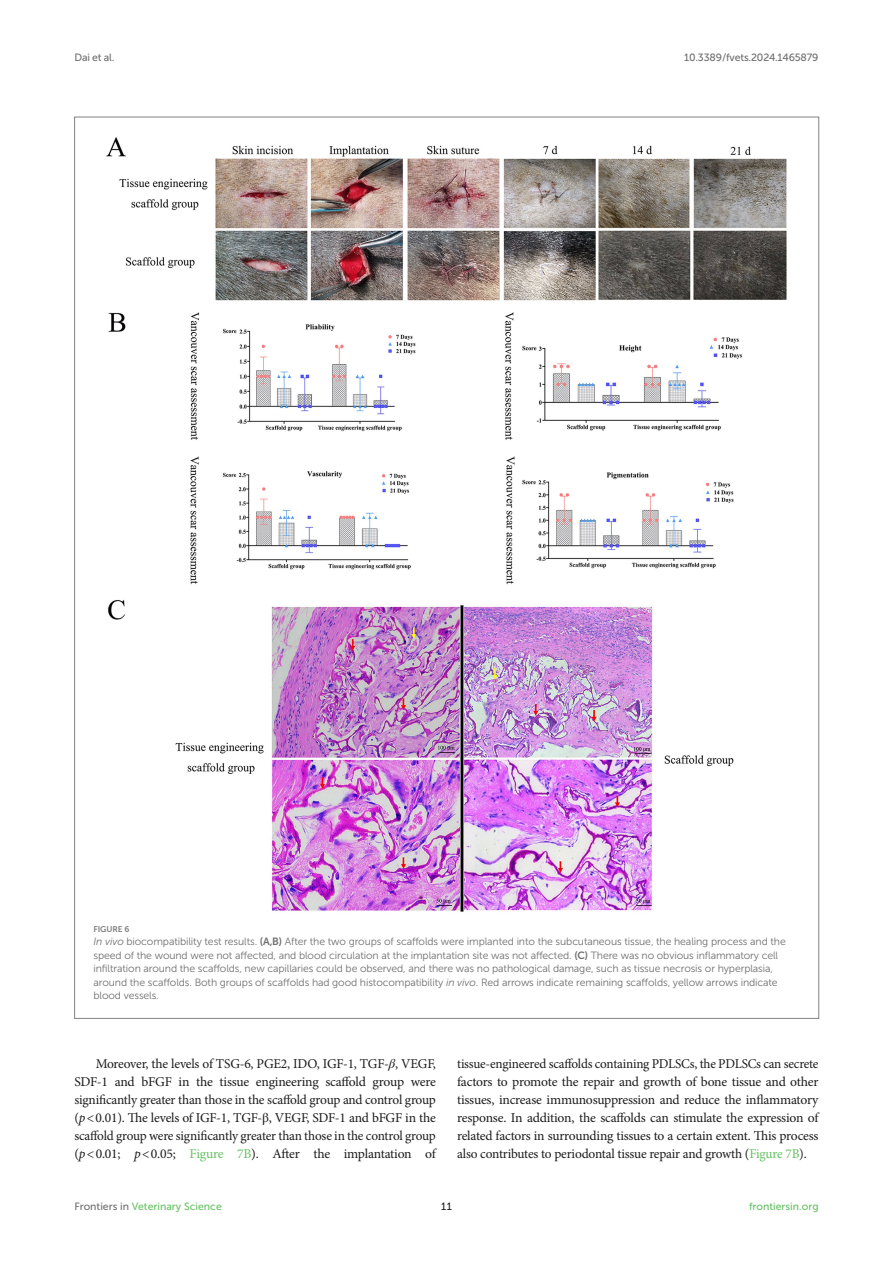
<style>
.page{position:relative;width:893px;height:1263px;background:#fff}
.page>*{position:absolute;margin:0;border:0;box-sizing:border-box;transform-origin:0 0}
.TEXT{font:13.5px/18px "Minion Pro";letter-spacing:-.015em;color:#1b1c1b;text-align:justify}
.FIG_LEG{font:10.5px/13.5px "Museo Sans 300";letter-spacing:-.01em;color:#706f70}
.t1{font:10.5px "Museo Sans 500";color:#65c161}
.t2{font:10.5px "Museo Sans 500";letter-spacing:-.015em;color:#706f70}
.t3{font:10.5px "Museo Sans 500";color:#1b1c1b}
.FIG_HD{font:8.25px "Museo Sans 700";letter-spacing:-.01em;color:#7e7f7f}
.s1{font-style:italic}
.s2{font-family:"Museo Sans 700"}
.s3{font-family:"STIX General";font-style:italic}
.s4{font-family:"STIX General"}
.s5{color:#65c161}
.s6{color:#706f70}
</style>
<div class="page">
<img style="left:106px;top:137px;width:681px;height:775px">
<p class="t2" style="left:74px;top:51px;width:42px">Dai et al.</p>
<p class="t2" style="left:684px;top:51px;width:136px">10.3389/fvets.2024.1465879</p>
<p class="FIG_HD" style="left:94px;top:924px;width:37px">FIGURE 6</p>
<p class="FIG_LEG" style="left:94px;top:935px;width:694px"><span class="s1">In vivo</span> biocompatibility test results. <span class="s2">(A,B)</span> After the two groups of scaffolds were implanted into the subcutaneous tissue, the healing process and the speed of the wound were not affected, and blood circulation at the implantation site was not affected. <span class="s2">(C)</span> There was no obvious inflammatory cell infiltration around the scaffolds, new capillaries could be observed, and there was no pathological damage, such as tissue necrosis or hyperplasia, around the scaffolds. Both groups of scaffolds had good histocompatibility <span class="s1">in vivo</span>. Red arrows indicate remaining scaffolds, yellow arrows indicate blood vessels.</p>
<p class="TEXT" style="left:74px;top:1055px;width:363px;text-indent:21px">Moreover, the levels of TSG-6, PGE2, IDO, IGF-1, TGF-<span class="s3">β</span>, VEGF, SDF-1 and bFGF in the tissue engineering scaffold group were significantly greater than those in the scaffold group and control group (<span class="s1">p</span>&lt;0.01). The levels of IGF-1, TGF-<span class="s4">β</span>, VEGF, SDF-1 and bFGF in the scaffold group were significantly greater than those in the control group (<span class="s1">p</span>&lt;0.01; <span class="s1">p</span>&lt;0.05; <span class="s5">Figure 7B</span>). After the implantation of</p>
<p class="TEXT" style="left:457px;top:1055px;width:363px">tissue-engineered scaffolds containing PDLSCs, the PDLSCs can secrete factors to promote the repair and growth of bone tissue and other tissues, increase immunosuppression and reduce the inflammatory response. In addition, the scaffolds can stimulate the expression of related factors in surrounding tissues to a certain extent. This process also contributes to periodontal tissue repair and growth (<span class="s5">Figure 7B</span>).</p>
<p class="t1" style="left:74px;top:1200px;width:149px"><span class="s6">Frontiers in</span> Veterinary Science</p>
<p class="t3" style="left:441px;top:1200px;width:12px">11</p>
<p class="t1" style="left:749px;top:1200px;width:71px">frontiersin.org</p>
</div>
